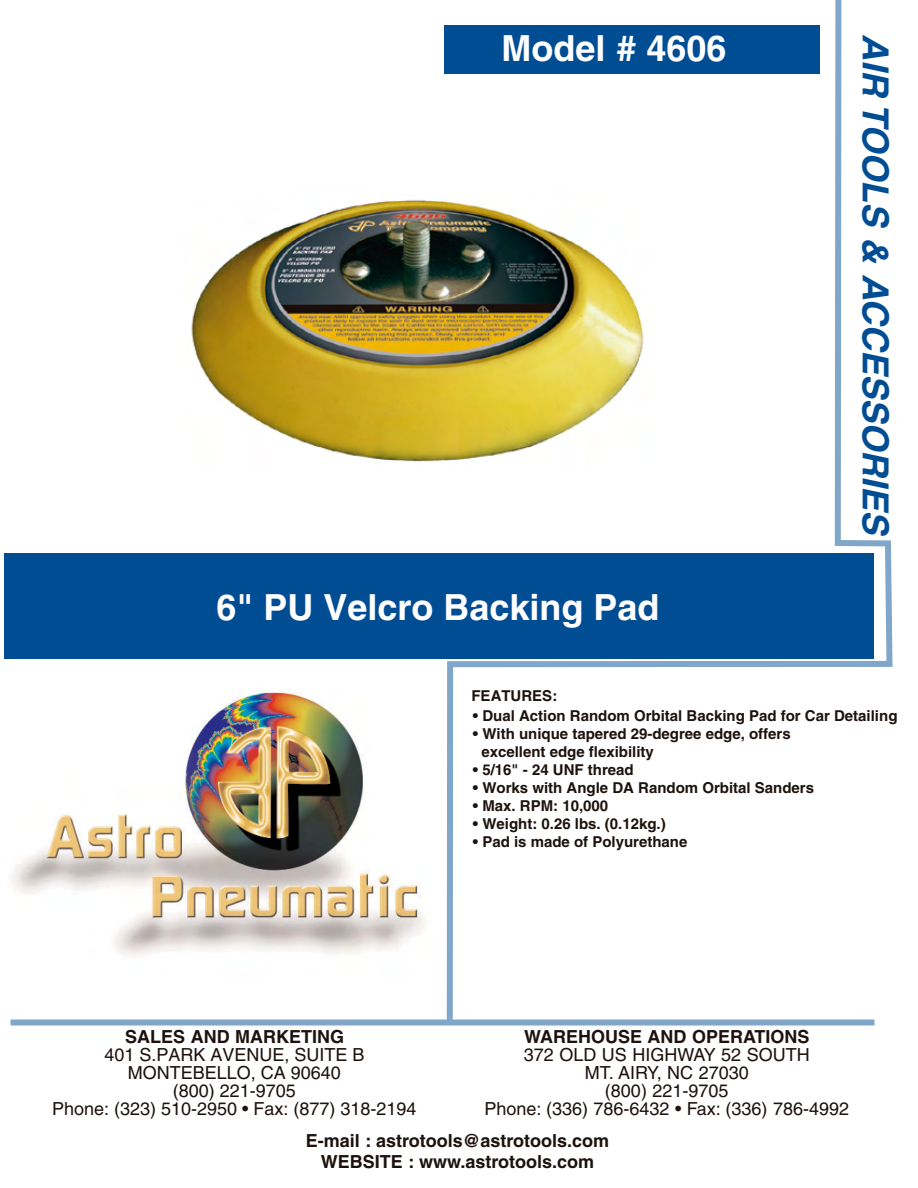
<style>
.page{position:relative;width:918px;height:1188px;background:#fff}
.page>*{position:absolute;margin:0;border:0;box-sizing:border-box;transform-origin:0 0}
.t1{font:700 36px "Helvetica";color:#fff}
.t2{font:italic 700 36px "Helvetica";color:#004d94}
.t3{font:18px/18px "Helvetica";color:#1d120d;text-align:center}
.t4{font:700 18px/21.6px "Helvetica";color:#1d120d;text-align:center}
.t5{font:700 15px/18px "Helvetica";color:#1d120d}
</style>
<div class="page">
<div style="left:4px;top:553px;width:870px;height:105px;background:#004d94"></div>
<img style="left:12px;top:691px;width:414px;height:265px">
<svg style="left:444px;top:0;width:449px;height:1026px"></svg>
<div style="left:10px;top:1020px;width:864px;height:6px;background:#80a6ca"></div>
<img style="left:191px;top:189px;width:461px;height:283px">
<h1 class="t1" style="left:501px;top:27px;width:227px">Model # 4606</h1>
<h1 class="t1" style="left:216px;top:585px;width:445px">6" PU Velcro Backing Pad</h1>
<h1 class="t2" style="left:898px;top:34px;width:511px;rotate:90deg">AIR TOOLS &amp; ACCESSORIES</h1>
<p class="t5" style="left:471px;top:686px;width:87px">FEATURES:</p>
<p class="t5" style="left:473px;top:706px;width:426px">• Dual Action Random Orbital Backing Pad for Car Detailing</p>
<p class="t5" style="left:481px;top:724px;width:311px;text-indent:-8px">• With unique tapered 29-degree edge, offers excellent edge flexibility</p>
<p class="t5" style="left:473px;top:760px;width:162px">• 5/16" - 24 UNF thread</p>
<p class="t5" style="left:473px;top:778px;width:343px">• Works with Angle DA Random Orbital Sanders</p>
<p class="t5" style="left:473px;top:796px;width:137px">• Max. RPM: 10,000</p>
<p class="t5" style="left:473px;top:814px;width:194px">• Weight: 0.26 lbs. (0.12kg.)</p>
<p class="t5" style="left:473px;top:832px;width:216px">• Pad is made of Polyurethane</p>
<p class="t4" style="left:125px;top:1026px;width:220px">SALES AND MARKETING</p>
<p class="t4" style="left:524px;top:1026px;width:287px">WAREHOUSE AND OPERATIONS</p>
<p class="t3" style="left:484px;top:1046px;width:366px">372 OLD US HIGHWAY 52 SOUTH<br>MT. AIRY, NC 27030<br>(800) 221-9705<br>Phone: (336) 786-6432 • Fax: (336) 786-4992</p>
<p class="t4" style="left:306px;top:1129px;width:305px">E-mail : astrotools@astrotools.com<br>WEBSITE : www.astrotools.com</p>
<p class="t3" style="left:52px;top:1046px;width:366px">401 S.PARK AVENUE, SUITE B<br>MONTEBELLO, CA 90640<br>(800) 221-9705<br>Phone: (323) 510-2950 • Fax: (877) 318-2194</p>
</div>
